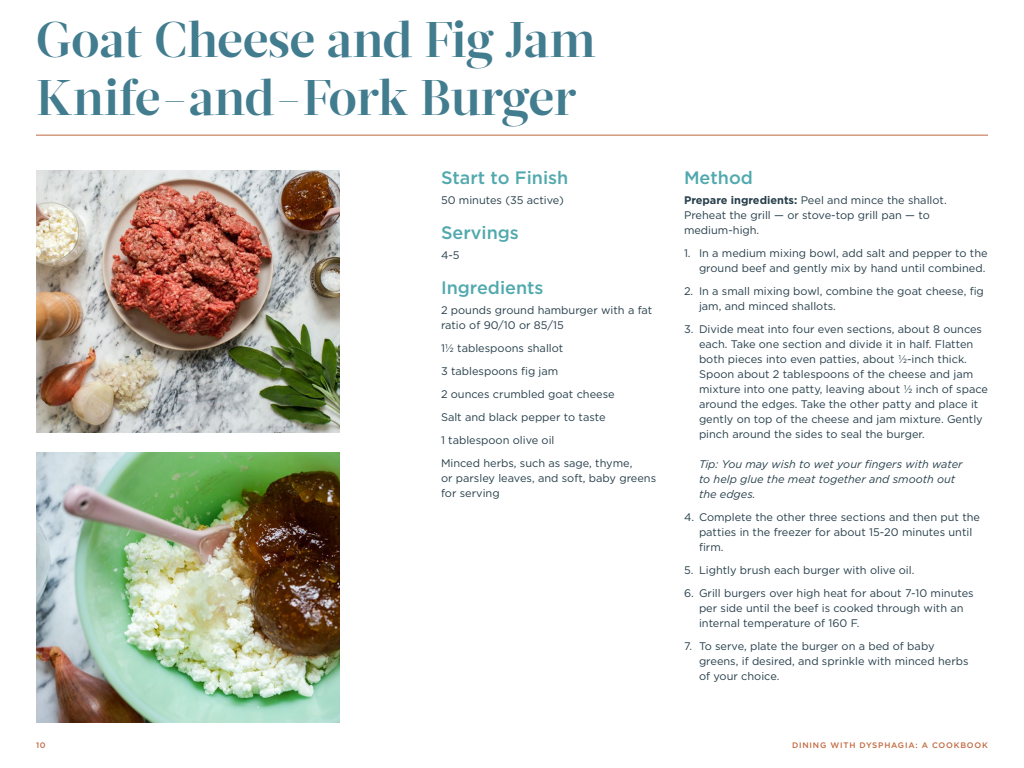
<style>
.page{position:relative;width:1024px;height:768px;background:#fff}
.page>*{position:absolute;margin:0;border:0;box-sizing:border-box;transform-origin:0 0}
.t1{font:700 50px/58px "Glosa Display";color:#427c8f}
.t2{font:500 18px "Gotham";color:#51a9ad}
.t3{font:11px/15px "Gotham";color:#273f4b}
.t4{font:italic 11px/15px "Gotham";color:#273f4b}
.t5{font:500 8px "Gotham";letter-spacing:.1em;color:#c06940}
.s1{font-weight:700}
</style>
<div class="page">
<hr style="left:36px;top:135px;width:952px;height:1px;background:#c06940">
<img style="left:36px;top:170px;width:304px;height:263px">
<img style="left:36px;top:453px;width:304px;height:270px">
<h1 class="t1" style="left:36px;top:12px;width:561px">Goat Cheese and Fig Jam<br>Knife-and-Fork Burger</h1>
<h2 class="t2" style="left:441px;top:166px;width:129px">Start to Finish</h2>
<p class="t3" style="left:441px;top:193px;width:124px">50 minutes (35 active)</p>
<h2 class="t2" style="left:441px;top:221px;width:79px">Servings</h2>
<p class="t3" style="left:441px;top:248px;width:20px">4-5</p>
<h2 class="t2" style="left:441px;top:276px;width:104px">Ingredients</h2>
<p class="t3" style="left:441px;top:303px;width:213px">2 pounds ground hamburger with a fat ratio of 90/10 or 85/15</p>
<p class="t3" style="left:441px;top:337px;width:193px;line-height:23px">1½ tablespoons shallot<br>3 tablespoons fig jam<br>2 ounces crumbled goat cheese<br>Salt and black pepper to taste<br>1 tablespoon olive oil<br>Minced herbs, such as sage, thyme,</p>
<p class="t3" style="left:441px;top:471px;width:217px">or parsley leaves, and soft, baby greens for serving</p>
<h2 class="t2" style="left:684px;top:166px;width:70px">Method</h2>
<p class="t3" style="left:684px;top:193px;width:264px"><span class="s1">Prepare ingredients:</span> Peel and mince the shallot.<br>Preheat the grill — or stove-top grill pan — to medium-high.</p>
<p class="t3" style="left:684px;top:246px;width:305px;text-align:right">1. In a medium mixing bowl, add salt and pepper to the ground beef and gently mix by hand until combined.</p>
<p class="t3" style="left:699px;top:284px;width:286px;text-indent:-15px">2. In a small mixing bowl, combine the goat cheese, fig jam, and minced shallots.</p>
<p class="t3" style="left:699px;top:322px;width:291px;text-indent:-15px">3. Divide meat into four even sections, about 8 ounces each. Take one section and divide it in half. Flatten both pieces into even patties, about ½-inch thick.<br>Spoon about 2 tablespoons of the cheese and jam mixture into one patty, leaving about ½ inch of space around the edges. Take the other patty and place it gently on top of the cheese and jam mixture. Gently pinch around the sides to seal the burger.</p>
<p class="t4" style="left:699px;top:457px;width:265px">Tip: You may wish to wet your fingers with water to help glue the meat together and smooth out the edges.</p>
<p class="t3" style="left:699px;top:510px;width:283px;text-indent:-15px">4. Complete the other three sections and then put the patties in the freezer for about 15-20 minutes until firm.</p>
<p class="t3" style="left:684px;top:563px;width:232px">5. Lightly brush each burger with olive oil.</p>
<p class="t3" style="left:699px;top:586px;width:276px;text-indent:-15px">6. Grill burgers over high heat for about 7-10 minutes per side until the beef is cooked through with an internal temperature of 160 F.</p>
<p class="t3" style="left:699px;top:639px;width:271px;text-indent:-15px">7. To serve, plate the burger on a bed of baby greens, if desired, and sprinkle with minced herbs of your choice.</p>
<p class="t5" style="left:36px;top:740px;width:11px">10</p>
<p class="t5" style="left:792px;top:740px;width:197px">DINING WITH DYSPHAGIA: A COOKBOOK</p>
</div>
